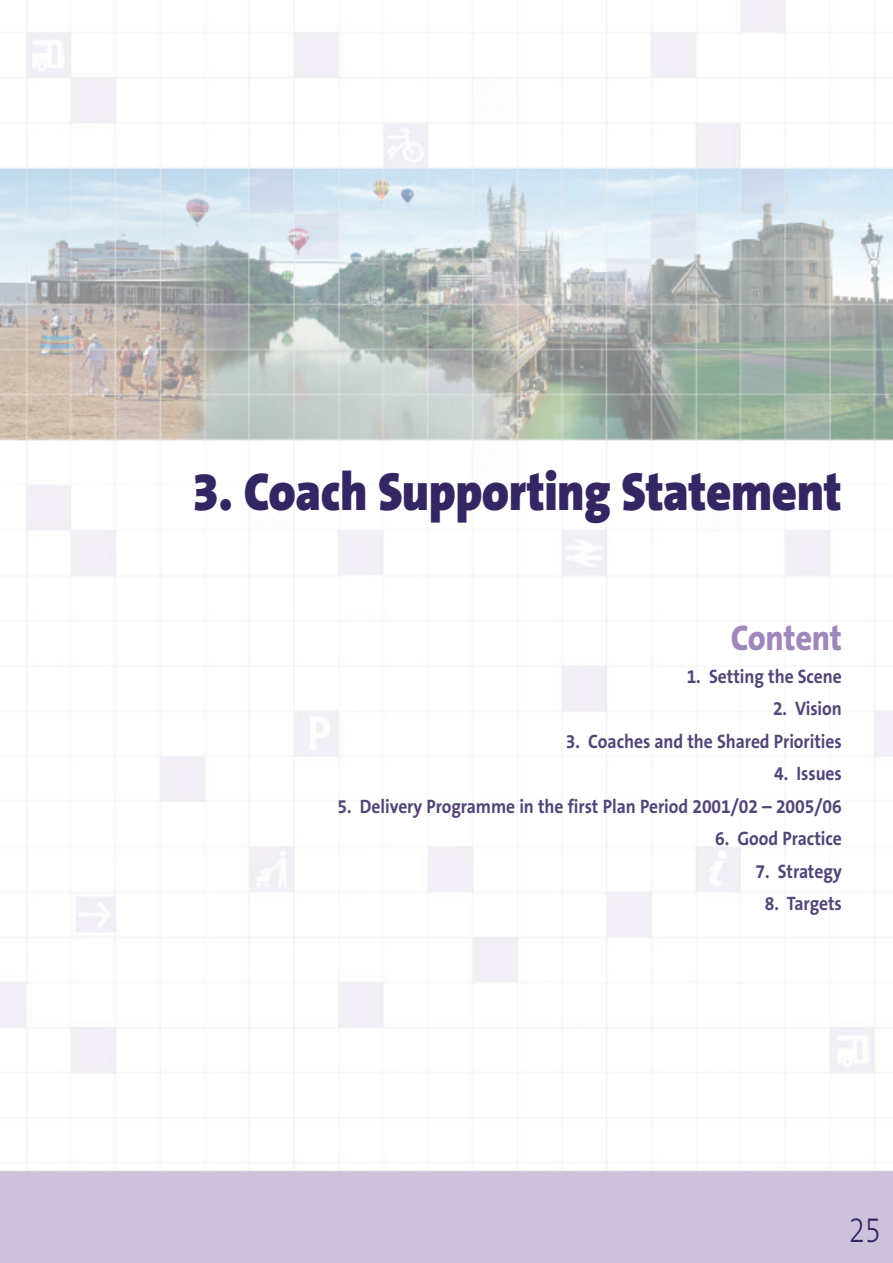
<style>
.page{position:relative;width:893px;height:1263px;background:#fff}
.page>*{position:absolute;margin:0;border:0;box-sizing:border-box;transform-origin:0 0}
.t1{font:900 54px "The Sans B9";letter-spacing:-.01em;color:#352663;scale:.9 1}
.t2{font:800 36px "The Sans B8";letter-spacing:-.01em;color:#9f87bc;scale:.9 1}
.t3{font:300 36px "The Sans B3";color:#352663;scale:.8 1}
.t4{font:700 19.5px "The Sans B7";letter-spacing:-.005em;color:#534577;scale:.9 1}
</style>
<div class="page">
<img style="left:0;top:0;width:893px;height:1263px">
<h1 class="t1" style="left:192px;top:463px;width:723px">3. Coach Supporting Statement</h1>
<h2 class="t2" style="left:731px;top:619px;width:125px">Content</h2>
<p class="t4" style="left:687px;top:666px;width:174px">1. Setting the Scene</p>
<p class="t4" style="left:773px;top:698px;width:78px">2. Vision</p>
<p class="t4" style="left:566px;top:731px;width:308px">3. Coaches and the Shared Priorities</p>
<p class="t4" style="left:774px;top:763px;width:77px">4. Issues</p>
<p class="t4" style="left:338px;top:796px;width:562px">5. Delivery Programme in the first Plan Period 2001/02 – 2005/06</p>
<p class="t4" style="left:715px;top:828px;width:142px">6. Good Practice</p>
<p class="t4" style="left:755px;top:861px;width:98px">7. Strategy</p>
<p class="t4" style="left:765px;top:893px;width:87px">8. Targets</p>
<h2 class="t3" style="left:849px;top:1211px;width:41px">25</h2>
</div>
